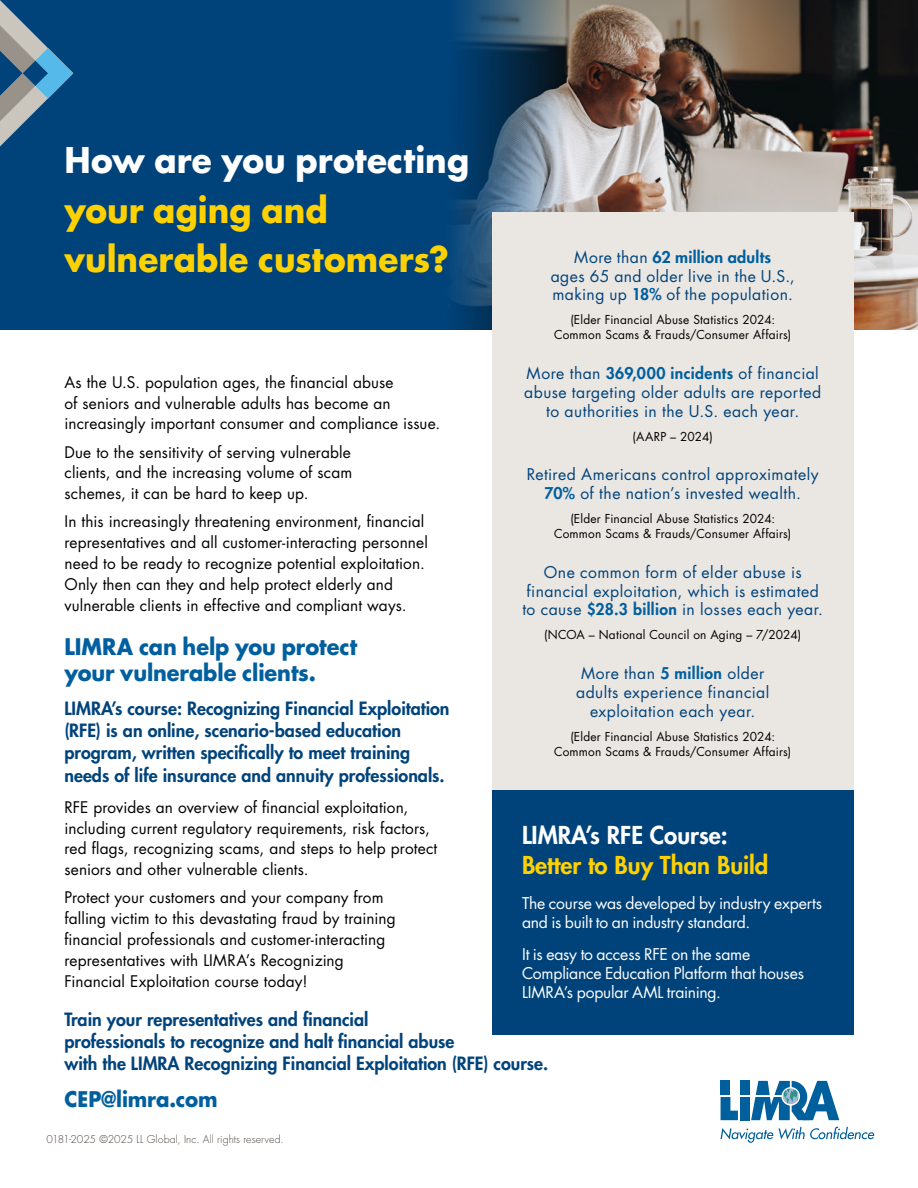
<style>
.page{position:relative;width:918px;height:1188px;background:#fff}
.page>*{position:absolute;margin:0;border:0;box-sizing:border-box;transform-origin:0 0}
.t1{font:700 34.5px/49.5px "Futura Std";color:#fed103;scale:.95 1}
.t2{font:700 34.5px "Futura Std";letter-spacing:.005em;color:#fff;scale:.95 1}
.t3{font:800 24px "Futura Std";color:#fed103}
.t4{font:800 24px "Futura Std";color:#fff}
.t5{font:700 22.35px/25.2px "Futura Std";letter-spacing:-.005em;color:#005f9e;scale:.94 1}
.t6{font:700 21px "Futura Std";letter-spacing:-.005em;color:#005f9e;scale:.94 1}
.t7{font:800 17.85px/22.2px "Futura Std";color:#00437b}
.t8{font:15.75px/18.8px "Futura Std";letter-spacing:.03em;color:#00437b;text-align:center}
.t9{font:15.75px/18.8px "Futura Std";letter-spacing:-.01em;color:#fff}
.t10{font:15.6px/20.9px "Futura Std";letter-spacing:.01em;color:#000}
.t11{font:12px/15px "Futura Std";letter-spacing:.015em;color:#000;text-align:center}
.t12{font:300 10.5px "Futura Std";letter-spacing:.005em;color:#4e4540}
.s1{font-weight:800;color:#005f9e}
</style>
<div class="page">
<svg style="left:721px;top:1097px;width:17px;height:23px"></svg>
<div style="left:721px;top:1081px;width:9px;height:14px;background:#00609e"></div>
<div style="left:740px;top:1081px;width:9px;height:14px;background:#00609e"></div>
<div style="left:740px;top:1097px;width:9px;height:23px;background:#00609e"></div>
<svg style="left:751px;top:1081px;width:88px;height:39px"></svg>
<svg style="left:721px;top:1127px;width:153px;height:16px"></svg>
<div style="left:0;top:0;width:918px;height:330px;background:#00437b"></div>
<img style="left:453px;top:0;width:465px;height:330px">
<svg style="left:0;top:0;width:73px;height:146px"></svg>
<div style="left:492px;top:212px;width:362px;height:820px;background:#eae6e2"></div>
<div style="left:492px;top:790px;width:362px;height:244px;background:#00437b"></div>
<h1 class="t2" style="left:64px;top:137px;width:428px">How are you protecting</h1>
<h1 class="t1" style="left:64px;top:185px;width:406px">your aging and vulnerable customers?</h1>
<p class="t8" style="left:551px;top:248px;width:246px">More than <span class="s1">62 million adults<br></span>ages 65 and older live in the U.S., making up <span class="s1">18%</span> of the population.</p>
<p class="t11" style="left:554px;top:313px;width:239px">(Elder Financial Abuse Statistics 2024:<br>Common Scams &amp; Frauds/Consumer Affairs)</p>
<p class="t8" style="left:524px;top:364px;width:298px">More than <span class="s1">369,000 incidents</span> of financial abuse targeting older adults are reported to authorities in the U.S. each year.</p>
<p class="t11" style="left:633px;top:429px;width:82px">(AARP – 2024)</p>
<p class="t8" style="left:527px;top:466px;width:293px">Retired Americans control approximately<br><span class="s1">70%</span> of the nation’s invested wealth.</p>
<p class="t11" style="left:554px;top:511px;width:239px">(Elder Financial Abuse Statistics 2024:<br>Common Scams &amp; Frauds/Consumer Affairs)</p>
<p class="t8" style="left:522px;top:563px;width:302px">One common form of elder abuse is financial exploitation, which is estimated to cause <span class="s1">$28.3 billion</span> in losses each year.</p>
<p class="t11" style="left:544px;top:628px;width:259px">(NCOA – National Council on Aging – 7/2024)</p>
<p class="t8" style="left:576px;top:664px;width:195px">More than <span class="s1">5 million</span> older adults experience financial exploitation each year.</p>
<p class="t11" style="left:554px;top:729px;width:239px">(Elder Financial Abuse Statistics 2024:<br>Common Scams &amp; Frauds/Consumer Affairs)</p>
<p class="t10" style="left:64px;top:372px;width:377px">As the U.S. population ages, the financial abuse<br>of seniors and vulnerable adults has become an increasingly important consumer and compliance issue.</p>
<p class="t10" style="left:64px;top:442px;width:289px;text-align:justify">Due to the sensitivity of serving vulnerable clients, and the increasing volume of scam schemes, it can be hard to keep up.</p>
<p class="t10" style="left:64px;top:512px;width:365px">In this increasingly threatening environment, financial representatives and all customer-interacting personnel need to be ready to recognize potential exploitation.<br>Only then can they and help protect elderly and vulnerable clients in effective and compliant ways.</p>
<h3 class="t5" style="left:64px;top:634px;width:313px">LIMRA can help you protect your vulnerable clients.</h3>
<p class="t7" style="left:64px;top:697px;width:387px">LIMRA’s course: Recognizing Financial Exploitation (RFE) is an online, scenario-based education program, written specifically to meet training needs of life insurance and annuity professionals.</p>
<p class="t10" style="left:64px;top:797px;width:374px">RFE provides an overview of financial exploitation, including current regulatory requirements, risk factors, red flags, recognizing scams, and steps to help protect seniors and other vulnerable clients.</p>
<p class="t10" style="left:64px;top:887px;width:333px">Protect your customers and your company from falling victim to this devastating fraud by training financial professionals and customer-interacting representatives with LIMRA’s Recognizing Financial Exploitation course today!</p>
<p class="t7" style="left:64px;top:1008px;width:485px">Train your representatives and financial<br>professionals to recognize and halt financial abuse<br>with the LIMRA Recognizing Financial Exploitation (RFE) course.</p>
<h3 class="t6" style="left:64px;top:1085px;width:165px">CEP@limra.com</h3>
<h2 class="t4" style="left:522px;top:820px;width:207px">LIMRA’s RFE Course:</h2>
<h2 class="t3" style="left:522px;top:850px;width:248px">Better to Buy Than Build</h2>
<p class="t9" style="left:522px;top:894px;width:302px">The course was developed by industry experts and is built to an industry standard.</p>
<p class="t9" style="left:522px;top:945px;width:284px">It is easy to access RFE on the same<br>Compliance Education Platform that houses<br>LIMRA’s popular AML training.</p>
<p class="t12" style="left:47px;top:1133px;width:239px">0181-2025 ©2025 LL Global, Inc. All rights reserved.</p>
</div>
